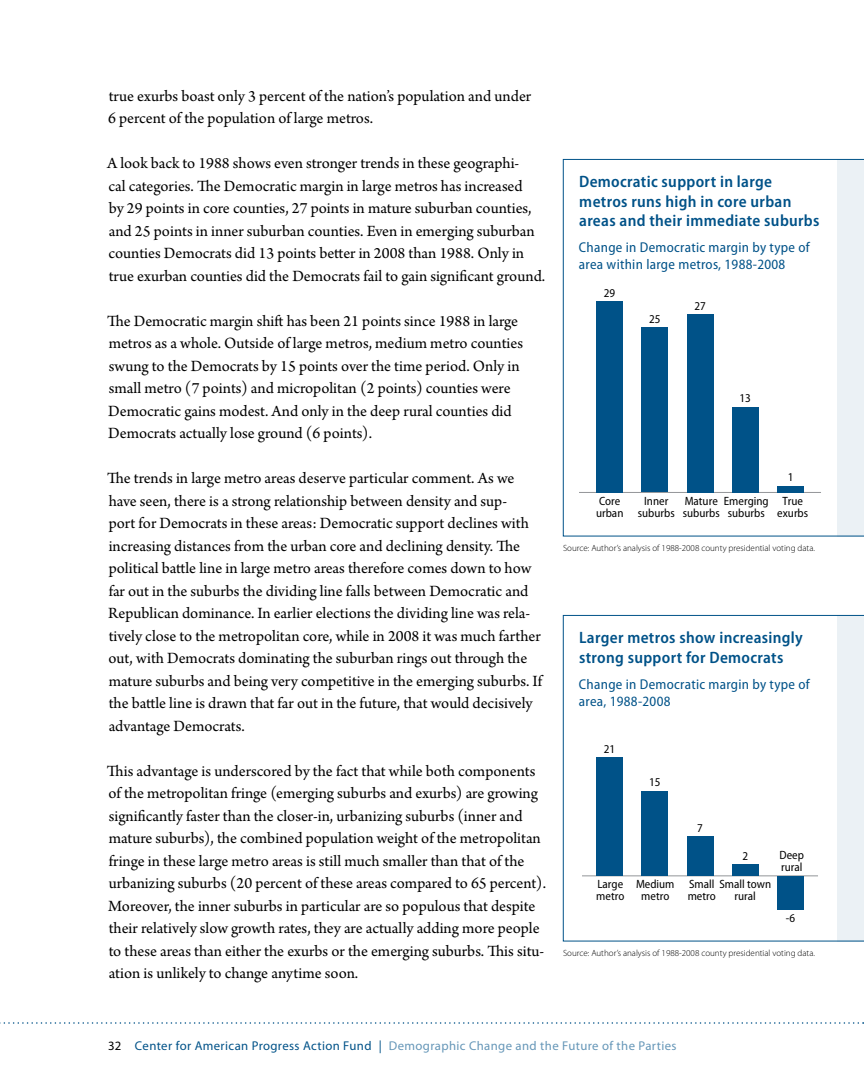
<style>
.page{position:relative;width:864px;height:1080px;background:#fff}
.page>*{position:absolute;margin:0;border:0;box-sizing:border-box;transform-origin:0 0}
.t1{font:16.5px/22.5px "Arno Pro";color:#000}
.t2{font:600 semi-condensed 16.5px/19.5px "Myriad Pro";letter-spacing:.02em;color:#005288}
.t3{font:semi-condensed 14.25px/17.1px "Myriad Pro";letter-spacing:.02em;color:#005288}
.t4{font:12.75px "Myriad Pro";letter-spacing:.03em;color:#6697b8}
.t5{font:semi-condensed 12px/12px "Myriad Pro";color:#000}
.t6{font:300 9px "Myriad Pro";color:#000}
.s1{color:#000}
.s2{color:#005288}
</style>
<div class="page">
<svg style="left:0;top:1022px;width:864px;height:2px"></svg>
<svg style="left:563px;top:159px;width:301px;height:377px"></svg>
<svg style="left:563px;top:615px;width:301px;height:326px"></svg>
<hr style="left:579px;top:492px;width:242px;height:1px;background:#939598">
<div style="left:777px;top:486px;width:27px;height:6px;background:#005288"></div>
<div style="left:732px;top:407px;width:27px;height:85px;background:#005288"></div>
<div style="left:687px;top:314px;width:27px;height:178px;background:#005288"></div>
<div style="left:641px;top:327px;width:27px;height:165px;background:#005288"></div>
<div style="left:596px;top:301px;width:27px;height:191px;background:#005288"></div>
<hr style="left:582px;top:876px;width:236px;height:1px;background:#939598">
<div style="left:777px;top:876px;width:27px;height:34px;background:#005288"></div>
<div style="left:732px;top:865px;width:27px;height:11px;background:#005288"></div>
<div style="left:687px;top:836px;width:27px;height:40px;background:#005288"></div>
<div style="left:641px;top:791px;width:27px;height:85px;background:#005288"></div>
<div style="left:596px;top:757px;width:27px;height:119px;background:#005288"></div>
<p class="t1" style="left:108px;top:85px;width:425px">true exurbs boast only 3 percent of the nation’s population and under<br>6 percent of the population of large metros.</p>
<p class="t1" style="left:107px;top:153px;width:440px">A look back to 1988 shows even stronger trends in these geographi-<br>cal categories. The Democratic margin in large metros has increased<br>by 29 points in core counties, 27 points in mature suburban counties, and 25 points in inner suburban counties. Even in emerging suburban counties Democrats did 13 points better in 2008 than 1988. Only in true exurban counties did the Democrats fail to gain significant ground.</p>
<p class="t1" style="left:107px;top:310px;width:418px">The Democratic margin shift has been 21 points since 1988 in large metros as a whole. Outside of large metros, medium metro counties swung to the Democrats by 15 points over the time period. Only in small metro (7 points) and micropolitan (2 points) counties were Democratic gains modest. And only in the deep rural counties did Democrats actually lose ground (6 points).</p>
<p class="t1" style="left:107px;top:468px;width:437px">The trends in large metro areas deserve particular comment. As we have seen, there is a strong relationship between density and sup-<br>port for Democrats in these areas: Democratic support declines with increasing distances from the urban core and declining density. The political battle line in large metro areas therefore comes down to how far out in the suburbs the dividing line falls between Democratic and Republican dominance. In earlier elections the dividing line was rela&shy;tively close to the metropolitan core, while in 2008 it was much farther out, with Democrats dominating the suburban rings out through the mature suburbs and being very competitive in the emerging suburbs. If the battle line is drawn that far out in the future, that would decisively advantage Democrats.</p>
<p class="t1" style="left:107px;top:760px;width:441px">This advantage is underscored by the fact that while both components of the metropolitan fringe (emerging suburbs and exurbs) are growing significantly faster than the closer-in, urbanizing suburbs (inner and mature suburbs), the combined population weight of the metropolitan fringe in these large metro areas is still much smaller than that of the urbanizing suburbs (20 percent of these areas compared to 65 percent).<br>Moreover, the inner suburbs in particular are so populous that despite their relatively slow growth rates, they are actually adding more people to these areas than either the exurbs or the emerging suburbs. This situ&shy;ation is unlikely to change anytime soon.</p>
<p class="t2" style="left:579px;top:172px;width:242px">Democratic support in large metros runs high in core urban areas and their immediate suburbs</p>
<p class="t3" style="left:579px;top:239px;width:232px">Change in Democratic margin by type of area within large metros, 1988-2008</p>
<p class="t5" style="left:604px;top:287px;width:13px">29</p>
<p class="t5" style="left:649px;top:313px;width:13px">25</p>
<p class="t5" style="left:695px;top:300px;width:13px">27</p>
<p class="t5" style="left:740px;top:392px;width:13px">13</p>
<p class="t5" style="left:788px;top:472px;width:7px">1</p>
<p class="t5" style="left:596px;top:496px;width:29px">Core urban</p>
<p class="t5" style="left:638px;top:496px;width:38px;text-align:center">Inner suburbs</p>
<p class="t5" style="left:683px;top:496px;width:38px">Mature suburbs</p>
<p class="t5" style="left:724px;top:496px;width:46px;text-align:center">Emerging suburbs</p>
<p class="t5" style="left:777px;top:496px;width:32px;text-align:center">True exurbs</p>
<p class="t6" style="left:563px;top:542px;width:253px">Source: Author’s analysis of 1988-2008 county presidential voting data.</p>
<p class="t2" style="left:579px;top:628px;width:225px">Larger metros show increasingly strong support for Democrats</p>
<p class="t3" style="left:579px;top:676px;width:232px">Change in Democratic margin by type of area, 1988-2008</p>
<p class="t5" style="left:604px;top:743px;width:13px">21</p>
<p class="t5" style="left:649px;top:777px;width:13px">15</p>
<p class="t5" style="left:697px;top:822px;width:7px">7</p>
<p class="t5" style="left:742px;top:850px;width:7px">2</p>
<p class="t5" style="left:780px;top:850px;width:26px">Deep rural</p>
<p class="t5" style="left:596px;top:878px;width:30px">Large metro</p>
<p class="t5" style="left:636px;top:878px;width:40px;text-align:center">Medium metro</p>
<p class="t5" style="left:688px;top:878px;width:85px">Small Small town metro</p>
<p class="t5" style="left:735px;top:890px;width:23px">rural</p>
<p class="t5" style="left:786px;top:912px;width:11px">-6</p>
<p class="t6" style="left:563px;top:947px;width:253px">Source: Author’s analysis of 1988-2008 county presidential voting data.</p>
<p class="t4" style="left:108px;top:1038px;width:570px"><span class="s1">32</span> <span class="s2">Center for American Progress Action Fund |</span> Demographic Change and the Future of the Parties</p>
</div>
